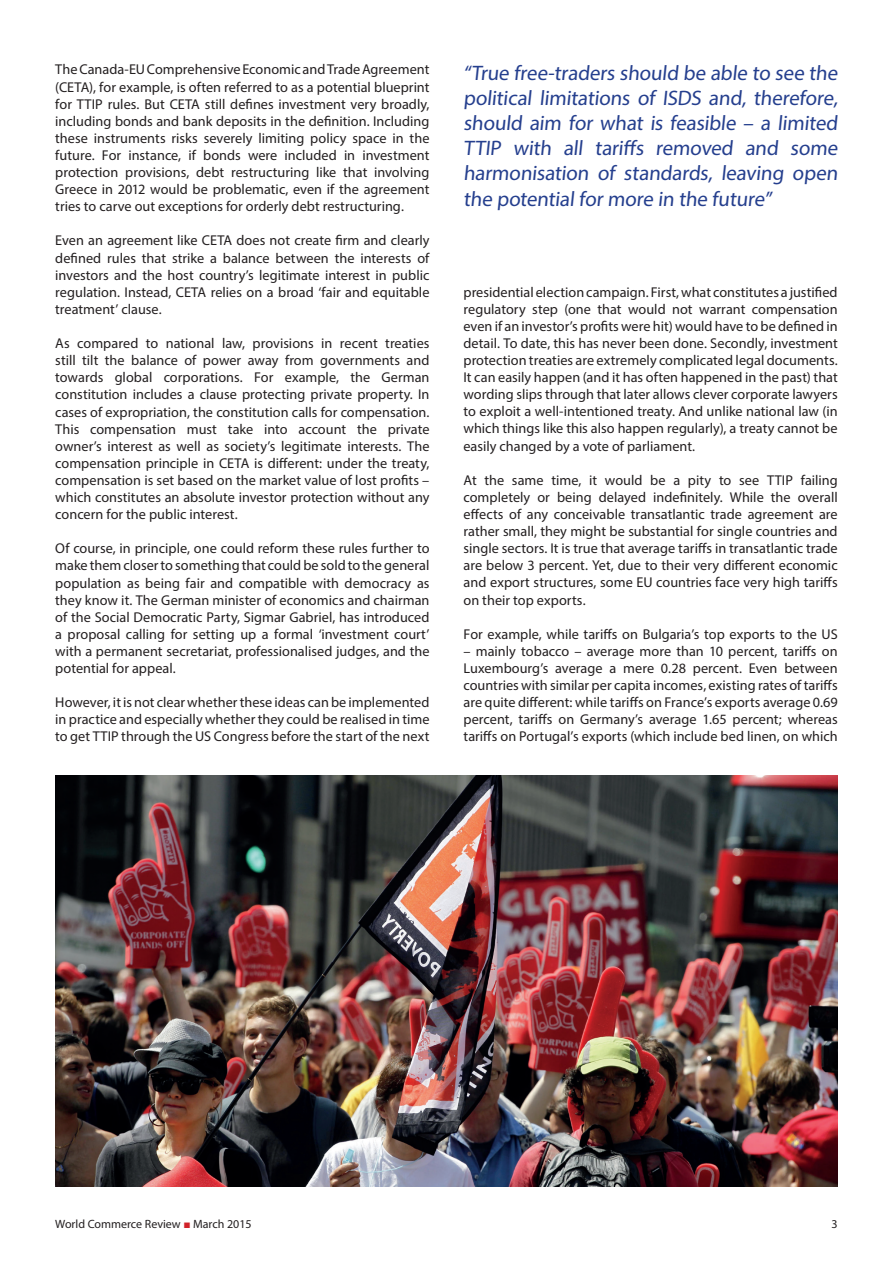
<style>
.page{position:relative;width:893px;height:1263px;background:#fff}
.page>*{position:absolute;margin:0;border:0;box-sizing:border-box;transform-origin:0 0}
.t1{font:21px/25.2px "Myriad Pro";letter-spacing:-.005em;color:#253f8e;text-align:justify}
.t2{font:14.25px/17.1px "Myriad Pro";letter-spacing:.005em;color:#231f20;text-align:justify}
.t3{font:12px "Myriad Pro";color:#231f20}
.s1{font-family:"Times New Roman";color:#d1232a}
</style>
<div class="page">
<img style="left:55px;top:775px;width:783px;height:411px">
<p class="t2" style="left:55px;top:61px;width:376px">The Canada-EU Comprehensive Economic and Trade Agreement (CETA), for example, is often referred to as a potential blueprint for TTIP rules. But CETA still defines investment very broadly, including bonds and bank deposits in the definition. Including these instruments risks severely limiting policy space in the future. For instance, if bonds were included in investment protection provisions, debt restructuring like that involving Greece in 2012 would be problematic, even if the agreement tries to carve out exceptions for orderly debt restructuring.</p>
<p class="t2" style="left:55px;top:232px;width:376px">Even an agreement like CETA does not create firm and clearly defined rules that strike a balance between the interests of investors and the host country’s legitimate interest in public regulation. Instead, CETA relies on a broad ‘fair and equitable treatment’ clause.</p>
<p class="t2" style="left:55px;top:335px;width:376px">As compared to national law, provisions in recent treaties still tilt the balance of power away from governments and towards global corporations. For example, the German constitution includes a clause protecting private property. In cases of expropriation, the constitution calls for compensation.<br>This compensation must take into account the private owner’s interest as well as society’s legitimate interests. The compensation principle in CETA is different: under the treaty, compensation is set based on the market value of lost profits – which constitutes an absolute investor protection without any concern for the public interest.</p>
<p class="t2" style="left:55px;top:540px;width:376px">Of course, in principle, one could reform these rules further to make them closer to something that could be sold to the general population as being fair and compatible with democracy as they know it. The German minister of economics and chairman of the Social Democratic Party, Sigmar Gabriel, has introduced a proposal calling for setting up a formal ‘investment court’ with a permanent secretariat, professionalised judges, and the potential for appeal.</p>
<p class="t2" style="left:55px;top:694px;width:376px">However, it is not clear whether these ideas can be implemented in practice and especially whether they could be realised in time to get TTIP through the US Congress before the start of the next</p>
<p class="t1" style="left:463px;top:60px;width:378px">“True free-traders should be able to see the political limitations of ISDS and, therefore, should aim for what is feasible – a limited TTIP with all tariffs removed and some harmonisation of standards, leaving open the potential for more in the future”</p>
<p class="t2" style="left:463px;top:283px;width:376px">presidential election campaign. First, what constitutes a justified regulatory step (one that would not warrant compensation even if an investor’s profits were hit) would have to be defined in detail. To date, this has never been done. Secondly, investment protection treaties are extremely complicated legal documents.<br>It can easily happen (and it has often happened in the past) that wording slips through that later allows clever corporate lawyers to exploit a well-intentioned treaty. And unlike national law (in which things like this also happen regularly), a treaty cannot be easily changed by a vote of parliament.</p>
<p class="t2" style="left:463px;top:471px;width:376px">At the same time, it would be a pity to see TTIP failing completely or being delayed indefinitely. While the overall effects of any conceivable transatlantic trade agreement are rather small, they might be substantial for single countries and single sectors. It is true that average tariffs in transatlantic trade are below 3 percent. Yet, due to their very different economic and export structures, some EU countries face very high tariffs on their top exports.</p>
<p class="t2" style="left:463px;top:625px;width:376px">For example, while tariffs on Bulgaria’s top exports to the US</p>
<p class="t2" style="left:463px;top:642px;width:376px">– mainly tobacco – average more than 10 percent, tariffs on Luxembourg’s average a mere 0.28 percent. Even between countries with similar per capita incomes, existing rates of tariffs are quite different: while tariffs on France’s exports average 0.69 percent, tariffs on Germany’s average 1.65 percent; whereas tariffs on Portugal’s exports (which include bed linen, on which</p>
<p class="t3" style="left:55px;top:1216px;width:198px">World Commerce Review <span class="s1">■</span> March 2015</p>
<p class="t3" style="left:831px;top:1216px;width:8px">3</p>
</div>
